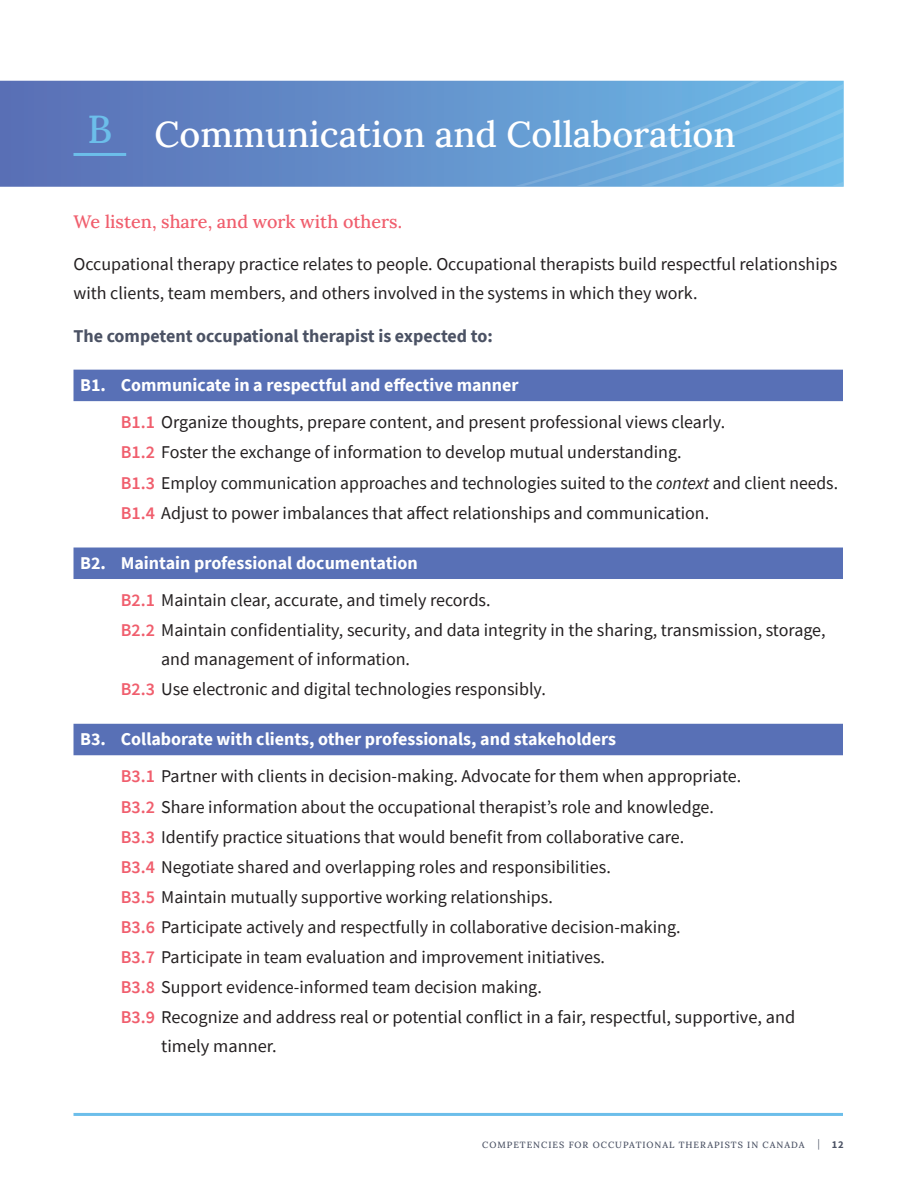
<style>
.page{position:relative;width:918px;height:1188px;background:#fff}
.page>*{position:absolute;margin:0;border:0;box-sizing:border-box;transform-origin:0 0}
.t1{font:500 39px "Lora";color:#6cbeea}
.t2{font:500 36px "Lora";color:#fff}
.t3{font:18px/30.2px "Source Sans Pro";color:#231f20}
.t4{font:700 18px "Source Sans Pro";color:#4b5264}
.t5{font:500 18px "Lora";color:#f05e6d}
.t6{font:700 10.5px "Source Sans Pro";color:#4b5264}
.t7{font:500 9px "Lora";letter-spacing:.11em;color:#4b5264}
.s1{font-weight:700;color:#fff}
.s2{font-weight:600;color:#f05e6d}
.s3{font-style:italic}
.s4{font-weight:400}
</style>
<div class="page">
<svg style="left:3px;top:84px;width:467px;height:100px;background:#5f82c2"></svg>
<div style="left:74px;top:370px;width:769px;height:31px;background:#5870b6"></div>
<div style="left:74px;top:548px;width:769px;height:31px;background:#5870b6"></div>
<div style="left:74px;top:724px;width:769px;height:31px;background:#5870b6"></div>
<hr style="left:74px;top:1113px;width:769px;height:3px;background:#6cbeea">
<hr style="left:74px;top:153px;width:52px;height:3px;background:#6cbeea">
<svg style="left:470px;top:81px;width:373px;height:105px;background:#6babdd"></svg>
<h1 class="t1" style="left:87px;top:100px;width:26px">B</h1>
<h2 class="t2" style="left:154px;top:107px;width:583px">Communication and Collaboration</h2>
<p class="t5" style="left:74px;top:208px;width:330px">We listen, share, and work with others.</p>
<p class="t3" style="left:74px;top:250px;width:765px;line-height:28.5px">Occupational therapy practice relates to people. Occupational therapists build respectful relationships with clients, team members, and others involved in the systems in which they work.</p>
<p class="t4" style="left:74px;top:324px;width:421px">The competent occupational therapist is expected to:</p>
<p class="t3" style="left:121px;top:367px;width:606px;line-height:37.2px;text-indent:-40px"><span class="s1">B1. Communicate in a respectful and effective manner<br></span><span class="s2">B1.1</span> Organize thoughts, prepare content, and present professional views clearly.</p>
<p class="t3" style="left:121px;top:437px;width:719px"><span class="s2">B1.2</span> Foster the exchange of information to develop mutual understanding.<br><span class="s2">B1.3</span> Employ communication approaches and technologies suited to the <span class="s3">context</span> and client needs.<br><span class="s2">B1.4</span> Adjust to power imbalances that affect relationships and communication.</p>
<p class="t3" style="left:121px;top:544px;width:371px;line-height:37.2px;text-indent:-40px"><span class="s1">B2. Maintain professional documentation<br></span><span class="s2">B2.1</span> Maintain clear, accurate, and timely records.</p>
<p class="t3" style="left:161px;top:616px;width:666px;line-height:28.5px;text-indent:-40px"><span class="s2">B2.2</span> Maintain confidentiality, security, and data integrity in the sharing, transmission, storage, and management of information.</p>
<p class="t3" style="left:121px;top:674px;width:427px"><span class="s2">B2.3</span> Use electronic and digital technologies responsibly.</p>
<p class="t3" style="left:121px;top:721px;width:622px;line-height:37.2px;text-indent:-40px"><span class="s1">B3. Collaborate with clients, other professionals, and stakeholders<br></span><span class="s2">B3.1</span> Partner with clients in decision-making. Advocate for them when appropriate.</p>
<p class="t3" style="left:121px;top:791px;width:676px"><span class="s2">B3.2</span> Share information about the occupational therapist’s role and knowledge.<br><span class="s2">B3.3</span> Identify practice situations that would benefit from collaborative care.<br><span class="s2">B3.4</span> Negotiate shared and overlapping roles and responsibilities.<br><span class="s2">B3.5</span> Maintain mutually supportive working relationships.<br><span class="s2">B3.6</span> Participate actively and respectfully in collaborative decision-making.<br><span class="s2">B3.7</span> Participate in team evaluation and improvement initiatives.<br><span class="s2">B3.8</span> Support evidence-informed team decision making.<br><span class="s2">B3.9</span> Recognize and address real or potential conflict in a fair, respectful, supportive, and</p>
<p class="t3" style="left:161px;top:1031px;width:117px">timely manner.</p>
<p class="t7" style="left:482px;top:1138px;width:324px">COMPETENCIES FOR OCCUPATIONAL THERAPISTS IN CANADA</p>
<p class="t6" style="left:818px;top:1137px;width:28px"><span class="s4">|</span> 12</p>
</div>
